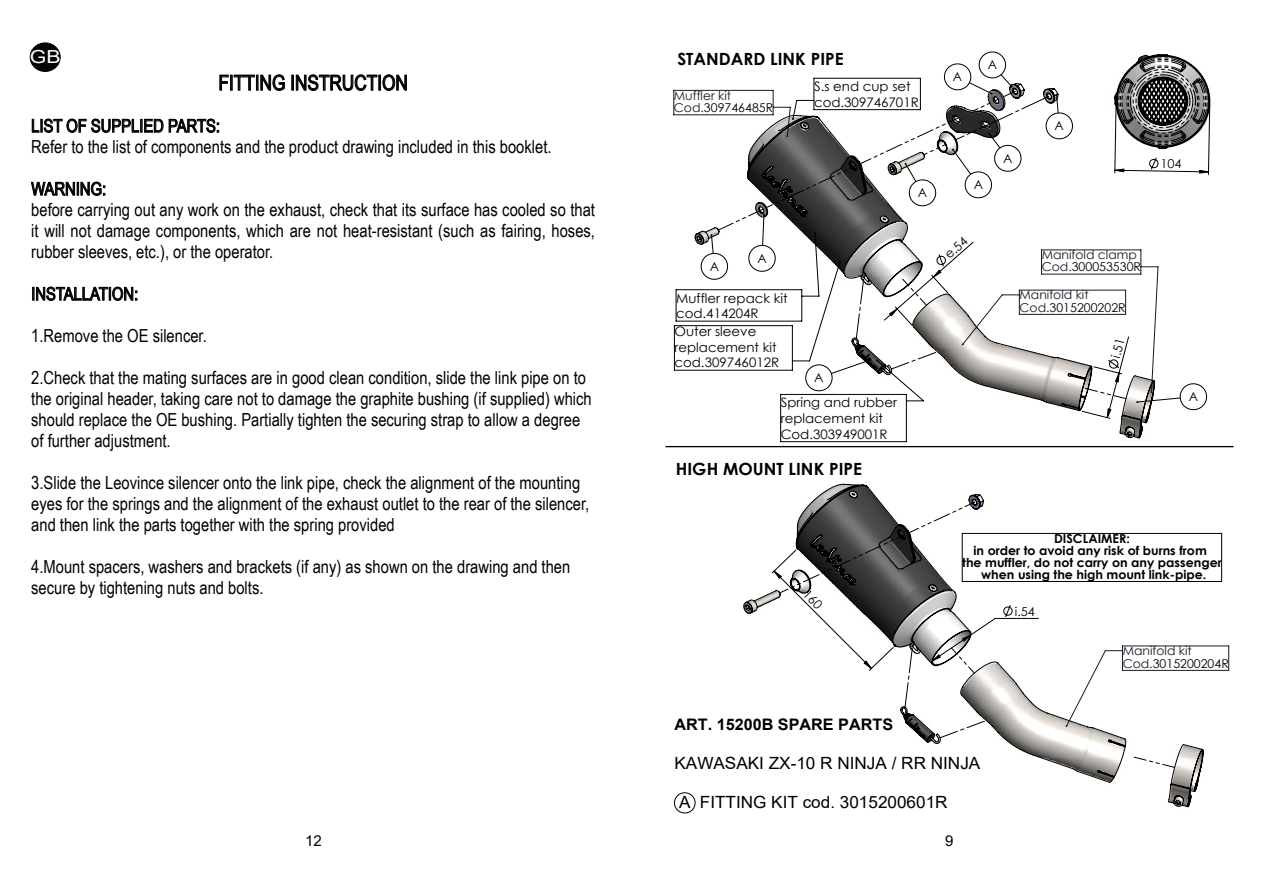
<style>
.page{position:relative;width:1263px;height:893px;background:#fff}
.page>*{position:absolute;margin:0;border:0;box-sizing:border-box;transform-origin:0 0}
.t1{font:21px "Arial Narrow";color:#000}
.t2{font:18px/21px "Arial Narrow";color:#000}
.t3{font:18px "Arial";color:#fff;scale:1.19 1}
.t4{font:16.8px "Arial";color:#000}
.t5{font:700 16.8px "Century Gothic";color:#000}
.t6{font:700 15.9px "Arial";color:#000}
.t7{font:15px "Arial";color:#000}
.t8{font:13.05px/15.8px "Century Gothic";color:#000}
.t9{font:12.6px "Century Gothic";color:#000}
.t10{font:12.45px "Century Gothic";color:#000}
.t11{font:700 12.3px/12px "Century Gothic";color:#000;text-align:center}
.t12{font:12.3px "Century Gothic";color:#000}
.t13{font:12.15px/12.1px "Century Gothic";color:#191924}
.s1{color:#000}
</style>
<div class="page">
<svg style="left:219px;top:74px;width:66px;height:17px"></svg>
<svg style="left:292px;top:74px;width:115px;height:17px"></svg>
<svg style="left:32px;top:119px;width:131px;height:14px"></svg>
<svg style="left:169px;top:119px;width:50px;height:14px"></svg>
<svg style="left:31px;top:182px;width:74px;height:14px"></svg>
<svg style="left:33px;top:287px;width:104px;height:14px"></svg>
<div style="left:30px;top:43px;width:30px;height:28px;background:#020203;border-radius:50%"></div>
<div style="left:30px;top:43px;width:31px;height:29px;border:1px solid #000;border-radius:50%"></div>
<svg style="left:674px;top:792px;width:21px;height:21px"></svg>
<hr style="left:666px;top:446px;width:567px;height:1px;background:#000">
<svg style="left:694px;top:83px;width:461px;height:357px"></svg>
<svg style="left:1081px;top:336px;width:48px;height:83px"></svg>
<svg style="left:718px;top:91px;width:331px;height:279px"></svg>
<svg style="left:743px;top:484px;width:461px;height:324px"></svg>
<svg style="left:1133px;top:756px;width:42px;height:12px"></svg>
<svg style="left:1114px;top:54px;width:96px;height:121px"></svg>
<svg style="left:771px;top:502px;width:268px;height:206px"></svg>
<p class="t3" style="left:30px;top:44px;width:27px">GB</p>
<p class="t1" style="left:218px;top:67px;width:191px">FITTING INSTRUCTION</p>
<p class="t2" style="left:31px;top:115px;width:522px">LIST OF SUPPLIED PARTS:<br>Refer to the list of components and the product drawing included in this booklet.</p>
<p class="t2" style="left:31px;top:178px;width:565px">WARNING:<br>before carrying out any work on the exhaust, check that its surface has cooled so that it will not damage components, which are not heat-resistant (such as fairing, hoses, rubber sleeves, etc.), or the operator.</p>
<p class="t2" style="left:31px;top:283px;width:108px">INSTALLATION:</p>
<p class="t2" style="left:31px;top:325px;width:177px">1.Remove the OE silencer.</p>
<p class="t2" style="left:31px;top:367px;width:562px">2.Check that the mating surfaces are in good clean condition, slide the link pipe on to the original header, taking care not to damage the graphite bushing (if supplied) which should replace the OE bushing. Partially tighten the securing strap to allow a degree of further adjustment.</p>
<p class="t2" style="left:31px;top:472px;width:560px">3.Slide the Leovince silencer onto the link pipe, check the alignment of the mounting eyes for the springs and the alignment of the exhaust outlet to the rear of the silencer, and then link the parts together with the spring provided</p>
<p class="t2" style="left:31px;top:556px;width:541px">4.Mount spacers, washers and brackets (if any) as shown on the drawing and then secure by tightening nuts and bolts.</p>
<p class="t5" style="left:677px;top:46px;width:168px">STANDARD LINK PIPE</p>
<p class="t13" style="left:674px;top:89px;width:101px">Muffler kit<br>Cod.<span class="s1">309746485R</span></p>
<p class="t8" style="left:814px;top:78px;width:106px">S.s end cup set cod.309746701R</p>
<p class="t12" style="left:710px;top:258px;width:11px">A</p>
<p class="t12" style="left:757px;top:250px;width:11px">A</p>
<p class="t8" style="left:676px;top:290px;width:113px">Muffler repack kit cod.414204R</p>
<p class="t8" style="left:674px;top:323px;width:106px">Outer sleeve replacement kit cod.309746012R</p>
<p class="t12" style="left:814px;top:369px;width:11px">A</p>
<p class="t12" style="left:918px;top:184px;width:11px">A</p>
<p class="t8" style="left:781px;top:394px;width:118px">Spring and rubber replacement kit<br>Cod.303949001R</p>
<p class="t5" style="left:676px;top:456px;width:188px">HIGH MOUNT LINK PIPE</p>
<p class="t12" style="left:953px;top:68px;width:11px">A</p>
<p class="t12" style="left:988px;top:56px;width:11px">A</p>
<p class="t12" style="left:974px;top:176px;width:11px">A</p>
<p class="t12" style="left:1003px;top:150px;width:11px">A</p>
<p class="t10" style="left:941px;top:249px;width:27px;rotate:-41deg">e.54</p>
<p class="t12" style="left:1054px;top:117px;width:11px">A</p>
<p class="t13" style="left:1042px;top:249px;width:101px">Manifold clamp<br>Cod.<span class="s1">300053530R</span></p>
<p class="t13" style="left:1019px;top:289px;width:108px">Manifold kit<br>Cod.<span class="s1">3015200202R</span></p>
<p class="t9" style="left:1107px;top:355px;width:21px;rotate:-75deg">i.51</p>
<p class="t12" style="left:1189px;top:388px;width:11px">A</p>
<p class="t11" style="left:962px;top:532px;width:261px">DISCLAIMER:<br>in order to avoid any risk of burns from<br>the muffler, do not carry on any passenger when using the high mount link-pipe.</p>
<p class="t12" style="left:1015px;top:603px;width:21px">i.54</p>
<p class="t13" style="left:1123px;top:645px;width:108px">Manifold kit<br>Cod.<span class="s1">3015200204R</span></p>
<p class="t6" style="left:674px;top:713px;width:220px">ART. 15200B SPARE PARTS</p>
<p class="t4" style="left:674px;top:751px;width:307px">KAWASAKI ZX-10 R NINJA / RR NINJA</p>
<p class="t4" style="left:679px;top:790px;width:270px">A FITTING KIT cod. 3015200601R</p>
<p class="t7" style="left:305px;top:830px;width:18px">12</p>
<p class="t7" style="left:945px;top:830px;width:10px">9</p>
</div>
